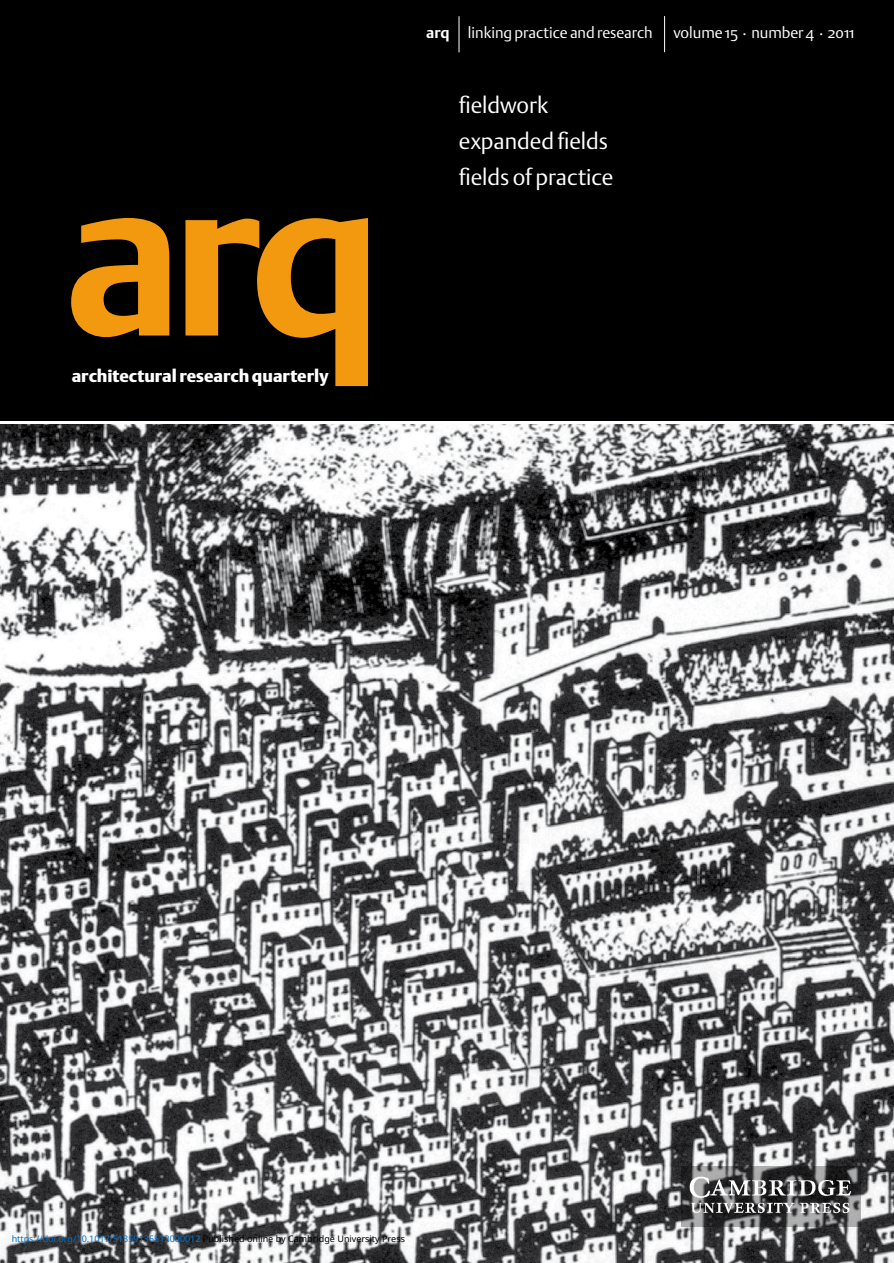
<style>
.page{position:relative;width:894px;height:1263px;background:#fff}
.page>*{position:absolute;margin:0;border:0;box-sizing:border-box;transform-origin:0 0}
.t1{font:700 223.5px "DTL Argo ST";color:#f39910}
.t2{font:22.5px/36px "DTL Argo ST Light";color:#fff}
.t3{font:17.25px "DTL Argo ST Black";color:#fff}
.t4{font:15.3px "DTL Argo ST Light";color:#fff}
.t5{font:9px "Noto Sans";color:#0172cf}
.s1{font-family:"DTL Argo ST";font-weight:700}
.s2{color:#000}
</style>
<div class="page">
<div style="left:0;top:0;width:893px;height:421px;background:#000"></div>
<img style="left:0;top:424px;width:893px;height:839px">
<svg style="left:681px;top:1166px;width:179px;height:61px;background:#5b5c5c"></svg>
<hr style="left:664px;top:16px;width:1px;height:36px;background:#fff">
<hr style="left:458px;top:16px;width:1px;height:36px;background:#fff">
<img style="left:686px;top:1174px;width:168px;height:46px">
<h1 class="t1" style="left:64px;top:124px;width:320px">arq</h1>
<h3 class="t3" style="left:72px;top:365px;width:258px">architectural research quarterly</h3>
<h3 class="t4" style="left:426px;top:24px;width:228px"><span class="s1">arq</span> linking practice and research</h3>
<h3 class="t4" style="left:673px;top:24px;width:183px">volume 15 . number 4 . 2011</h3>
<h2 class="t2" style="left:458px;top:86px;width:156px">fieldwork expanded fields fields of practice</h2>
<p class="t5" style="left:12px;top:1232px;width:394px">https://doi.org/10.1017/S1359135512000012 <span class="s2">Published online by Cambridge University Press</span></p>
</div>
